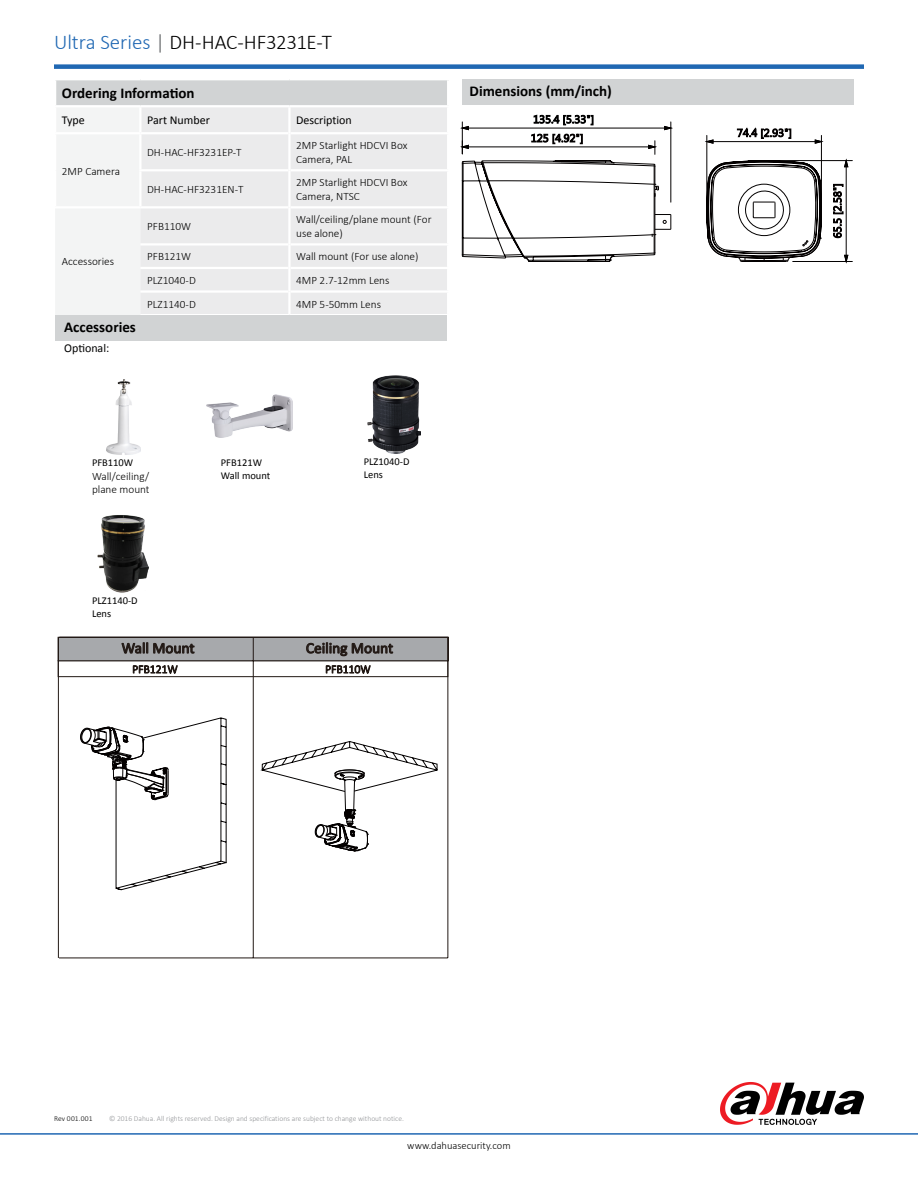
<style>
.page{position:relative;width:918px;height:1188px;background:#fff}
.page>*{position:absolute;margin:0;border:0;box-sizing:border-box;transform-origin:0 0}
.t1{font:300 21px "Calibri";letter-spacing:-.005em;color:#000}
.t2{font:15.3px "Calibri";color:#221915}
.t3{font:700 15px "Calibri";color:#000}
.t4{font:12px "Calibri";color:#000}
.t5{font:300 11.25px/13.5px "Calibri";color:#000}
.t6{font:10.5px/12.6px "Calibri";color:#000}
.t7{font:300 10.5px "Calibri";color:#000}
.t8{font:300 7.5px "Calibri";color:#939598}
.t9{font:300 7.5px "Calibri";letter-spacing:.015em;color:#000}
.s1{color:#2068b3}
.s2{color:#626466}
</style>
<div class="page">
<hr style="left:0;top:1133px;width:918px;height:2px;background:#2068b3">
<div style="left:54px;top:64px;width:810px;height:5px;background:#2068b3"></div>
<div style="left:55px;top:79px;width:393px;height:27px;background:#d1d3d4"></div>
<div style="left:55px;top:108px;width:85px;height:207px;background:#f3f4f4"></div>
<div style="left:140px;top:107px;width:307px;height:207px;background:#ebebec"></div>
<hr style="left:447px;top:80px;width:2px;height:25px;background:#fff">
<hr style="left:140px;top:105px;width:149px;height:2px;background:#fff">
<hr style="left:289px;top:105px;width:160px;height:2px;background:#fff">
<hr style="left:140px;top:132px;width:148px;height:2px;background:#fff">
<hr style="left:139px;top:169px;width:149px;height:2px;background:#fff">
<hr style="left:140px;top:206px;width:148px;height:2px;background:#fff">
<hr style="left:291px;top:206px;width:158px;height:2px;background:#fff">
<hr style="left:140px;top:243px;width:148px;height:3px;background:#fff">
<hr style="left:291px;top:243px;width:158px;height:3px;background:#fff">
<hr style="left:140px;top:267px;width:148px;height:2px;background:#fff">
<hr style="left:291px;top:267px;width:158px;height:2px;background:#fff">
<hr style="left:140px;top:290px;width:148px;height:3px;background:#fff">
<hr style="left:291px;top:290px;width:158px;height:3px;background:#fff">
<hr style="left:54px;top:78px;width:86px;height:2px;background:#fff">
<hr style="left:140px;top:78px;width:149px;height:2px;background:#fff">
<hr style="left:289px;top:78px;width:160px;height:2px;background:#fff">
<hr style="left:54px;top:132px;width:86px;height:2px;background:#fff">
<hr style="left:291px;top:132px;width:158px;height:2px;background:#fff">
<hr style="left:291px;top:169px;width:158px;height:2px;background:#fff">
<hr style="left:54px;top:206px;width:86px;height:2px;background:#fff">
<hr style="left:54px;top:80px;width:2px;height:25px;background:#fff">
<hr style="left:54px;top:105px;width:86px;height:2px;background:#fff">
<hr style="left:54px;top:107px;width:2px;height:25px;background:#fff">
<hr style="left:139px;top:107px;width:3px;height:25px;background:#fff">
<hr style="left:54px;top:134px;width:2px;height:36px;background:#fff">
<hr style="left:139px;top:134px;width:3px;height:35px;background:#fff">
<hr style="left:54px;top:170px;width:2px;height:36px;background:#fff">
<hr style="left:139px;top:171px;width:3px;height:35px;background:#fff">
<hr style="left:288px;top:107px;width:3px;height:26px;background:#fff">
<hr style="left:288px;top:133px;width:3px;height:37px;background:#fff">
<hr style="left:288px;top:170px;width:3px;height:37px;background:#fff">
<hr style="left:288px;top:207px;width:3px;height:37px;background:#fff">
<hr style="left:288px;top:244px;width:3px;height:24px;background:#fff">
<hr style="left:288px;top:268px;width:3px;height:24px;background:#fff">
<hr style="left:288px;top:292px;width:3px;height:22px;background:#fff">
<svg style="left:720px;top:1082px;width:144px;height:43px"></svg>
<img style="left:106px;top:380px;width:35px;height:75px">
<img style="left:207px;top:394px;width:86px;height:44px">
<div style="left:462px;top:80px;width:392px;height:25px;background:#d1d3d4"></div>
<div style="left:56px;top:315px;width:391px;height:26px;background:#d1d3d4"></div>
<svg style="left:58px;top:637px;width:390px;height:321px"></svg>
<svg style="left:80px;top:643px;width:357px;height:304px"></svg>
<svg style="left:462px;top:160px;width:360px;height:102px"></svg>
<hr style="left:462px;top:122px;width:1px;height:32px;background:#030000">
<hr style="left:671px;top:122px;width:1px;height:80px;background:#030000">
<hr style="left:468px;top:128px;width:197px;height:1px;background:#030000">
<svg style="left:462px;top:126px;width:7px;height:4px"></svg>
<svg style="left:665px;top:126px;width:6px;height:4px"></svg>
<svg style="left:534px;top:115px;width:59px;height:10px"></svg>
<hr style="left:468px;top:147px;width:181px;height:1px;background:#030000">
<svg style="left:649px;top:141px;width:7px;height:13px"></svg>
<svg style="left:463px;top:144px;width:6px;height:5px"></svg>
<svg style="left:532px;top:134px;width:50px;height:10px"></svg>
<hr style="left:707px;top:135px;width:1px;height:69px;background:#030000">
<hr style="left:821px;top:135px;width:1px;height:69px;background:#030000">
<hr style="left:713px;top:141px;width:102px;height:1px;background:#030000">
<svg style="left:707px;top:140px;width:6px;height:3px"></svg>
<svg style="left:815px;top:140px;width:7px;height:3px"></svg>
<svg style="left:737px;top:129px;width:54px;height:10px"></svg>
<hr style="left:793px;top:261px;width:59px;height:1px;background:#030000">
<hr style="left:770px;top:160px;width:82px;height:1px;background:#030000">
<hr style="left:846px;top:167px;width:1px;height:88px;background:#030000">
<svg style="left:844px;top:255px;width:4px;height:6px"></svg>
<svg style="left:844px;top:160px;width:4px;height:7px"></svg>
<svg style="left:833px;top:184px;width:10px;height:54px"></svg>
<img style="left:368px;top:376px;width:53px;height:77px">
<img style="left:98px;top:515px;width:51px;height:78px">
<h1 class="t1" style="left:54px;top:29px;width:279px"><span class="s1">Ultra Series</span> <span class="s2">|</span> DH-HAC-HF3231E-T</h1>
<h3 class="t3" style="left:62px;top:84px;width:134px">Ordering Information</h3>
<p class="t4" style="left:62px;top:113px;width:25px">Type</p>
<p class="t4" style="left:147px;top:113px;width:64px">Part Number</p>
<p class="t4" style="left:296px;top:113px;width:57px">Description</p>
<p class="t5" style="left:62px;top:164px;width:60px">2MP Camera</p>
<p class="t5" style="left:62px;top:255px;width:54px">Accessories</p>
<h3 class="t3" style="left:64px;top:318px;width:73px">Accessories</h3>
<p class="t4" style="left:64px;top:340px;width:47px">Optional:</p>
<p class="t5" style="left:147px;top:145px;width:96px">DH-HAC-HF3231EP-T</p>
<p class="t5" style="left:296px;top:139px;width:113px">2MP Starlight HDCVI Box<br>Camera, PAL</p>
<p class="t5" style="left:147px;top:182px;width:98px">DH-HAC-HF3231EN-T</p>
<p class="t5" style="left:296px;top:176px;width:113px">2MP Starlight HDCVI Box<br>Camera, NTSC</p>
<p class="t5" style="left:147px;top:220px;width:45px">PFB110W</p>
<p class="t5" style="left:296px;top:213px;width:137px">Wall/ceiling/plane mount (For use alone)</p>
<p class="t5" style="left:147px;top:250px;width:45px">PFB121W</p>
<p class="t5" style="left:296px;top:250px;width:124px">Wall mount (For use alone)</p>
<p class="t5" style="left:147px;top:273px;width:50px">PLZ1040-D</p>
<p class="t5" style="left:296px;top:273px;width:95px">4MP 2.7-12mm Lens</p>
<p class="t5" style="left:147px;top:297px;width:50px">PLZ1140-D</p>
<p class="t5" style="left:296px;top:297px;width:86px">4MP 5-50mm Lens</p>
<h3 class="t3" style="left:470px;top:82px;width:144px">Dimensions (mm/inch)</h3>
<p class="t6" style="left:92px;top:456px;width:43px">PFB110W</p>
<p class="t5" style="left:92px;top:469px;width:59px">Wall/ceiling/ plane mount</p>
<p class="t6" style="left:92px;top:595px;width:47px">PLZ1140-D<br>Lens</p>
<p class="t6" style="left:221px;top:456px;width:51px">PFB121W<br>Wall mount</p>
<p class="t6" style="left:364px;top:455px;width:47px">PLZ1040-D<br>Lens</p>
<h2 class="t2" style="left:122px;top:638px;width:75px">Wall Mount</h2>
<h2 class="t2" style="left:306px;top:638px;width:89px">Ceiling Mount</h2>
<p class="t9" style="left:54px;top:1113px;width:40px">Rev 001.001</p>
<p class="t8" style="left:109px;top:1113px;width:296px">© 2016 Dahua. All rights reserved. Design and specifications are subject to change without notice.</p>
<p class="t7" style="left:407px;top:1139px;width:105px">www.dahuasecurity.com</p>
</div>
